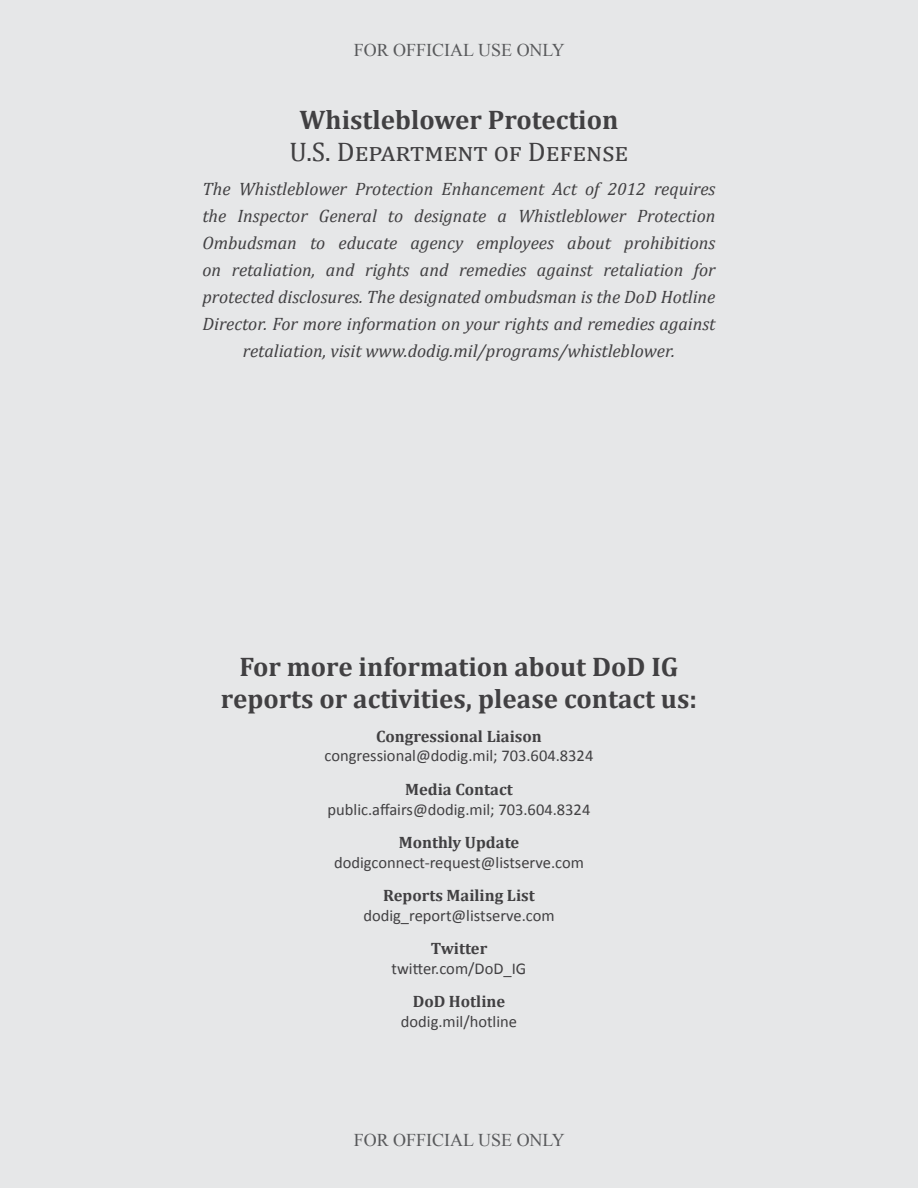
<style>
.page{position:relative;width:918px;height:1188px;background:#e6e7e8}
.page>*{position:absolute;margin:0;border:0;box-sizing:border-box;transform-origin:0 0}
.Inside_Cover_-_Headi{font:700 27px/32.4px "Cambria";color:#414042;text-align:center}
.t1{font:27px "Cambria";color:#414042}
.t2{font:italic 18px/27px "Cambria";color:#414042;text-align:center}
.t3{font:18px "Times New Roman";color:#58595b}
.Contact_Location{font:16.5px "Calibri";color:#414042}
.Contact_Description{font:700 16.5px "Cambria";color:#414042}
</style>
<div class="page">
<p class="t3" style="left:354px;top:38px;width:213px">FOR OFFICIAL USE ONLY</p>
<h1 class="Inside_Cover_-_Headi" style="left:300px;top:103px;width:320px">Whistleblower Protection</h1>
<h1 class="t1" style="left:290px;top:136px;width:340px">U.S. Department of Defense</h1>
<p class="t2" style="left:202px;top:175px;width:515px">The Whistleblower Protection Enhancement Act of 2012 requires the Inspector General to designate a Whistleblower Protection Ombudsman to educate agency employees about prohibitions on retaliation, and rights and remedies against retaliation for protected disclosures. The designated ombudsman is the DoD Hotline Director. For more information on your rights and remedies against retaliation, visit www.dodig.mil/programs/whistleblower.</p>
<p class="Inside_Cover_-_Headi" style="left:221px;top:650px;width:478px">For more information about DoD IG reports or activities, please contact us:</p>
<p class="Contact_Description" style="left:376px;top:724px;width:167px">Congressional Liaison</p>
<p class="Contact_Location" style="left:325px;top:745px;width:270px">congressional@dodig.mil; 703.604.8324</p>
<p class="Contact_Description" style="left:405px;top:777px;width:109px">Media Contact</p>
<p class="Contact_Location" style="left:328px;top:799px;width:264px">public.affairs@dodig.mil; 703.604.8324</p>
<p class="Contact_Description" style="left:399px;top:831px;width:122px">Monthly Update</p>
<p class="Contact_Location" style="left:334px;top:852px;width:251px">dodigconnect-request@listserve.com</p>
<p class="Contact_Description" style="left:383px;top:884px;width:153px">Reports Mailing List</p>
<p class="Contact_Location" style="left:363px;top:905px;width:193px">dodig_report@listserve.com</p>
<p class="Contact_Description" style="left:431px;top:937px;width:58px">Twitter</p>
<p class="Contact_Location" style="left:392px;top:958px;width:136px">twitter.com/DoD_IG</p>
<p class="Contact_Description" style="left:413px;top:990px;width:94px">DoD Hotline</p>
<p class="Contact_Location" style="left:401px;top:1011px;width:118px">dodig.mil/hotline</p>
<p class="t3" style="left:354px;top:1128px;width:213px">FOR OFFICIAL USE ONLY</p>
</div>
